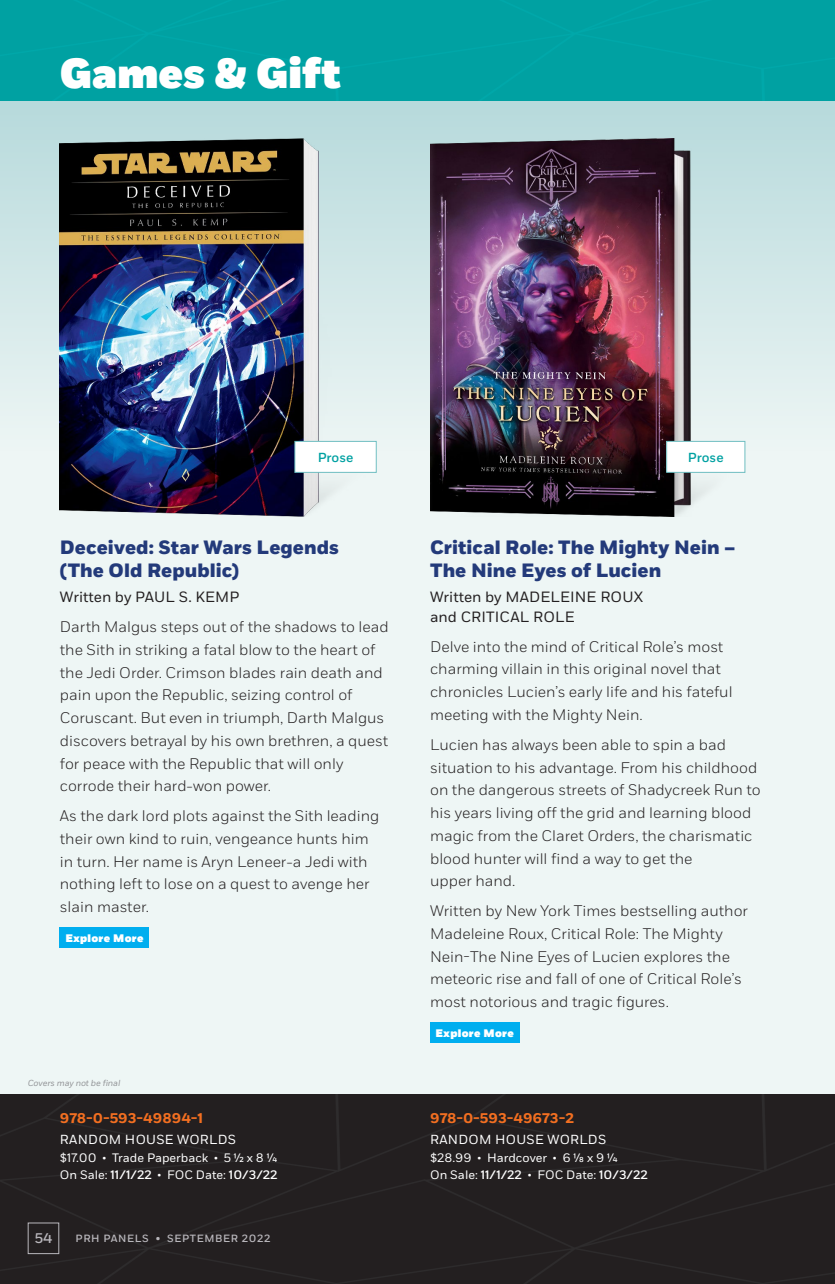
<style>
.page{position:relative;width:835px;height:1284px;background:#eef6f5}
.page>*{position:absolute;margin:0;border:0;box-sizing:border-box;transform-origin:0 0}
.t1{font:900 42px "Fort";letter-spacing:.005em;color:#fff}
.CC_Title{font:800 19.25px/23.6px "Fort";letter-spacing:.005em;color:#233a7a}
.CC_Body_Copy{font:300 15.4px/22.8px "Fort";color:#231f20}
.CC_Author{font:14.88px/19.6px "Fort";letter-spacing:.01em;color:#231f20}
.CC_Specs_ISBN{font:700 14px "Fort";color:#f36f21}
.t2{font:500 14px "Fort";color:#b9b7bc}
.CC_Specs{font:13.12px "Fort";letter-spacing:.02em;color:#fff}
.CC_Mature_Title{font:500 13.12px "Fort";color:#00a1a2}
.CC_Specs-2{font:12.25px/17.5px "Fort";color:#fff}
.CC_Link_Button{font:900 10.85px "Fort";letter-spacing:.025em;color:#fff}
.t3{font:500 10.5px "Fort";letter-spacing:.06em;color:#b9b7bc}
.t4{font:italic 8.75px "Fort";letter-spacing:-.01em;color:#939598}
.s1{font-size:8.75px}
.s2{font-weight:500}
</style>
<div class="page">
<div style="left:0;top:101px;width:835px;height:350px;background:linear-gradient(to bottom,#b7d9db,#edf5f4)"></div>
<div style="left:0;top:0;width:835px;height:101px;background:#00a1a2"></div>
<div style="left:0;top:1095px;width:835px;height:189px;background:#231f20"></div>
<div style="left:28px;top:1222px;width:31px;height:32px;border:1px solid #b9b7bc"></div>
<div style="left:430px;top:1022px;width:89px;height:20px;background:#00aeef"></div>
<div style="left:60px;top:927px;width:89px;height:21px;background:#00aeef"></div>
<img style="left:430px;top:139px;width:346px;height:378px">
<img style="left:60px;top:139px;width:346px;height:378px">
<div style="left:295px;top:441px;width:81px;height:31px;background:#fff"></div>
<div style="left:295px;top:441px;width:81px;height:32px;border:1px solid #6fbec1"></div>
<div style="left:666px;top:441px;width:79px;height:31px;background:#fff"></div>
<div style="left:666px;top:441px;width:79px;height:32px;border:1px solid #6fbec1"></div>
<h1 class="t1" style="left:60px;top:47px;width:282px">Games &amp; Gift</h1>
<p class="CC_Mature_Title" style="left:318px;top:449px;width:37px">Prose</p>
<p class="CC_Mature_Title" style="left:688px;top:449px;width:37px">Prose</p>
<p class="CC_Title" style="left:60px;top:536px;width:281px">Deceived: Star Wars Legends (The Old Republic)</p>
<p class="CC_Author" style="left:60px;top:587px;width:181px">Written by PAUL S. KEMP</p>
<p class="CC_Body_Copy" style="left:60px;top:615px;width:330px">Darth Malgus steps out of the shadows to lead the Sith in striking a fatal blow to the heart of the Jedi Order. Crimson blades rain death and pain upon the Republic, seizing control of Coruscant. But even in triumph, Darth Malgus discovers betrayal by his own brethren, a quest for peace with the Republic that will only corrode their hard-won power.</p>
<p class="CC_Body_Copy" style="left:60px;top:804px;width:321px">As the dark lord plots against the Sith leading their own kind to ruin, vengeance hunts him in turn. Her name is Aryn Leneer-a Jedi with nothing left to lose on a quest to avenge her slain master.</p>
<p class="CC_Link_Button" style="left:65px;top:931px;width:80px">Explore More</p>
<p class="t4" style="left:28px;top:1077px;width:94px">Covers may not be final</p>
<p class="CC_Specs_ISBN" style="left:60px;top:1109px;width:145px">978-0-593-49894-1</p>
<p class="CC_Specs" style="left:60px;top:1131px;width:178px">RANDOM HOUSE WORLDS</p>
<p class="CC_Specs-2" style="left:60px;top:1149px;width:219px">$17.00 <span class="s1">•</span> Trade Paperback <span class="s1">•</span> 5 1/2 x 8 1/4<br>On Sale: <span class="s2">11/1/22</span> <span class="s1">•</span> FOC Date: <span class="s2">10/3/22</span></p>
<p class="t2" style="left:35px;top:1229px;width:19px">54</p>
<p class="t3" style="left:76px;top:1232px;width:196px">PRH PANELS • SEPTEMBER 2022</p>
<p class="CC_Title" style="left:430px;top:536px;width:307px">Critical Role: The Mighty Nein —<br>The Nine Eyes of Lucien</p>
<p class="CC_Author" style="left:430px;top:587px;width:214px">Written by MADELEINE ROUX and CRITICAL ROLE</p>
<p class="CC_Body_Copy" style="left:430px;top:635px;width:304px">Delve into the mind of Critical Role’s most charming villain in this original novel that chronicles Lucien’s early life and his fateful meeting with the Mighty Nein.</p>
<p class="CC_Body_Copy" style="left:430px;top:733px;width:332px">Lucien has always been able to spin a bad situation to his advantage. From his childhood on the dangerous streets of Shadycreek Run to his years living off the grid and learning blood magic from the Claret Orders, the charismatic blood hunter will find a way to get the<br>upper hand.</p>
<p class="CC_Body_Copy" style="left:430px;top:899px;width:319px">Written by New York Times bestselling author Madeleine Roux, Critical Role: The Mighty Nein-The Nine Eyes of Lucien explores the meteoric rise and fall of one of Critical Role’s most notorious and tragic figures.</p>
<p class="CC_Link_Button" style="left:436px;top:1026px;width:80px">Explore More</p>
<p class="CC_Specs_ISBN" style="left:430px;top:1109px;width:145px">978-0-593-49673-2</p>
<p class="CC_Specs" style="left:430px;top:1131px;width:178px">RANDOM HOUSE WORLDS</p>
<p class="CC_Specs-2" style="left:430px;top:1149px;width:219px">$28.99 <span class="s1">•</span> Hardcover <span class="s1">•</span> 6 1/8 x 9 1/4<br>On Sale: <span class="s2">11/1/22</span> <span class="s1">•</span> FOC Date: <span class="s2">10/3/22</span></p>
</div>
